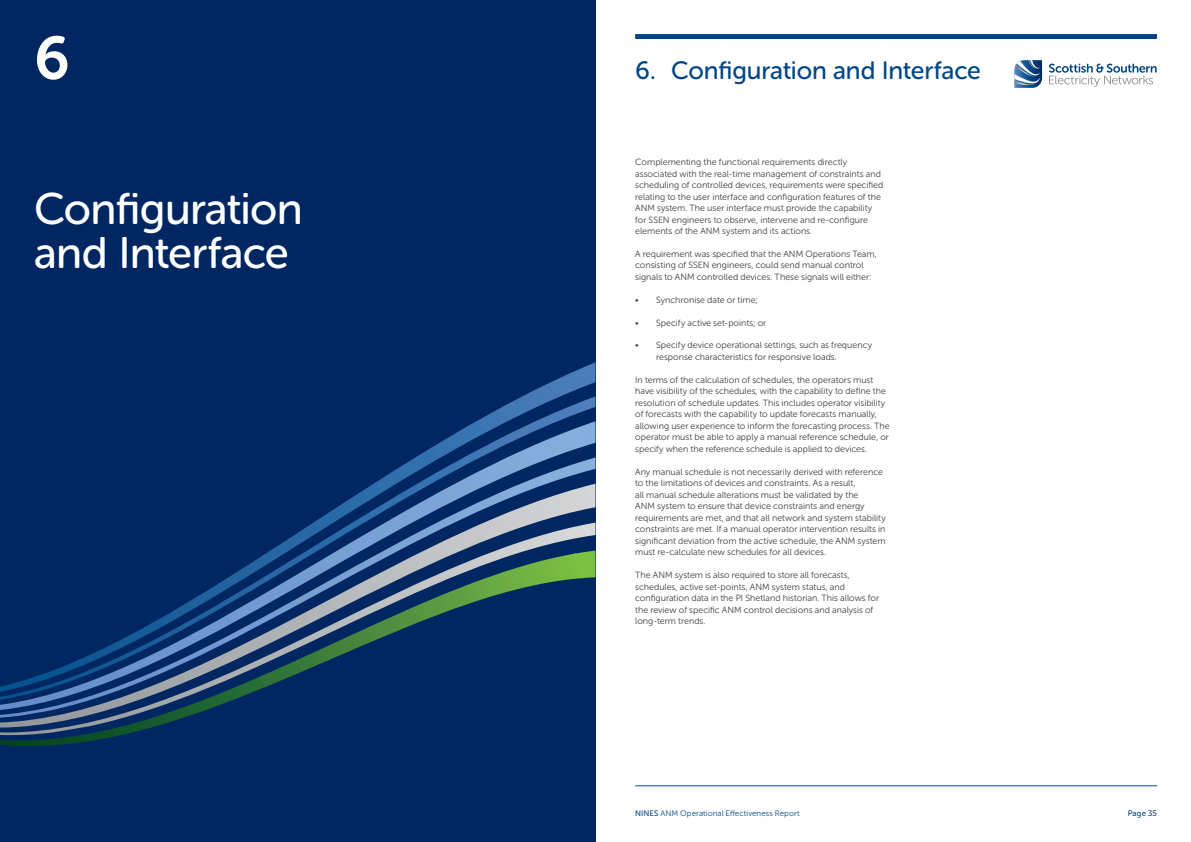
<style>
.page{position:relative;width:1191px;height:842px;background:#fff}
.page>*{position:absolute;margin:0;border:0;box-sizing:border-box;transform-origin:0 0}
.t1{font:60px "Museo Sans Rounded 700";color:#fff}
.t2{font:44px/44px "Museo Sans Rounded 500";letter-spacing:-.015em;color:#fff}
.t3{font:25px "Museo Sans Rounded 500";letter-spacing:-.005em;color:#004687}
.t4{font:9px/11.5px "Museo Sans Rounded 300";color:#3e3e3f}
.t5{font:8px "Museo Sans Rounded 300";letter-spacing:.015em;color:#004687}
.t6{font:8px "Museo Sans Rounded 500";letter-spacing:.01em;color:#004687}
.s1{font-family:"Museo Sans Rounded 500"}
</style>
<div class="page">
<div style="left:0;top:0;width:595px;height:842px;background:#002761"></div>
<svg style="left:0;top:735px;width:121px;height:11px"></svg>
<svg style="left:0;top:727px;width:152px;height:8px"></svg>
<svg style="left:0;top:718px;width:182px;height:9px"></svg>
<svg style="left:0;top:710px;width:205px;height:8px"></svg>
<svg style="left:0;top:700px;width:232px;height:10px"></svg>
<svg style="left:0;top:692px;width:253px;height:8px"></svg>
<svg style="left:0;top:362px;width:595px;height:330px"></svg>
<div style="left:635px;top:34px;width:522px;height:5px;background:#004687"></div>
<svg style="left:1014px;top:60px;width:28px;height:28px"></svg>
<svg style="left:1049px;top:64px;width:107px;height:23px"></svg>
<hr style="left:635px;top:785px;width:522px;height:1px;background:#004687">
<h1 class="t1" style="left:34px;top:25px;width:37px">6</h1>
<h2 class="t2" style="left:34px;top:187px;width:270px">Configuration and Interface</h2>
<h3 class="t3" style="left:635px;top:57px;width:347px">6. Configuration and Interface</h3>
<p class="t4" style="left:635px;top:156px;width:250px">Complementing the functional requirements directly associated with the real-time management of constraints and scheduling of controlled devices, requirements were specified relating to the user interface and configuration features of the ANM system. The user interface must provide the capability for SSEN engineers to observe, intervene and re-configure elements of the ANM system and its actions.</p>
<p class="t4" style="left:635px;top:248px;width:243px">A requirement was specified that the ANM Operations Team, consisting of SSEN engineers, could send manual control signals to ANM controlled devices. These signals will either:</p>
<p class="t4" style="left:635px;top:294px;width:124px">• Synchronise date or time;</p>
<p class="t4" style="left:635px;top:317px;width:133px">• Specify active set-points; or</p>
<p class="t4" style="left:656px;top:340px;width:217px;text-indent:-21px">• Specify device operational settings, such as frequency response characteristics for responsive loads.</p>
<p class="t4" style="left:635px;top:374px;width:256px">In terms of the calculation of schedules, the operators must have visibility of the schedules, with the capability to define the resolution of schedule updates. This includes operator visibility of forecasts with the capability to update forecasts manually, allowing user experience to inform the forecasting process. The operator must be able to apply a manual reference schedule, or specify when the reference schedule is applied to devices.</p>
<p class="t4" style="left:635px;top:466px;width:252px">Any manual schedule is not necessarily derived with reference to the limitations of devices and constraints. As a result,<br>all manual schedule alterations must be validated by the<br>ANM system to ensure that device constraints and energy requirements are met, and that all network and system stability constraints are met. If a manual operator intervention results in significant deviation from the active schedule, the ANM system must re-calculate new schedules for all devices.</p>
<p class="t4" style="left:635px;top:569px;width:245px">The ANM system is also required to store all forecasts, schedules, active set-points, ANM system status, and configuration data in the PI Shetland historian. This allows for the review of specific ANM control decisions and analysis of long-term trends.</p>
<p class="t5" style="left:635px;top:809px;width:166px"><span class="s1">NINES</span> ANM Operational Effectiveness Report</p>
<p class="t6" style="left:1127px;top:809px;width:31px">Page 35</p>
</div>
